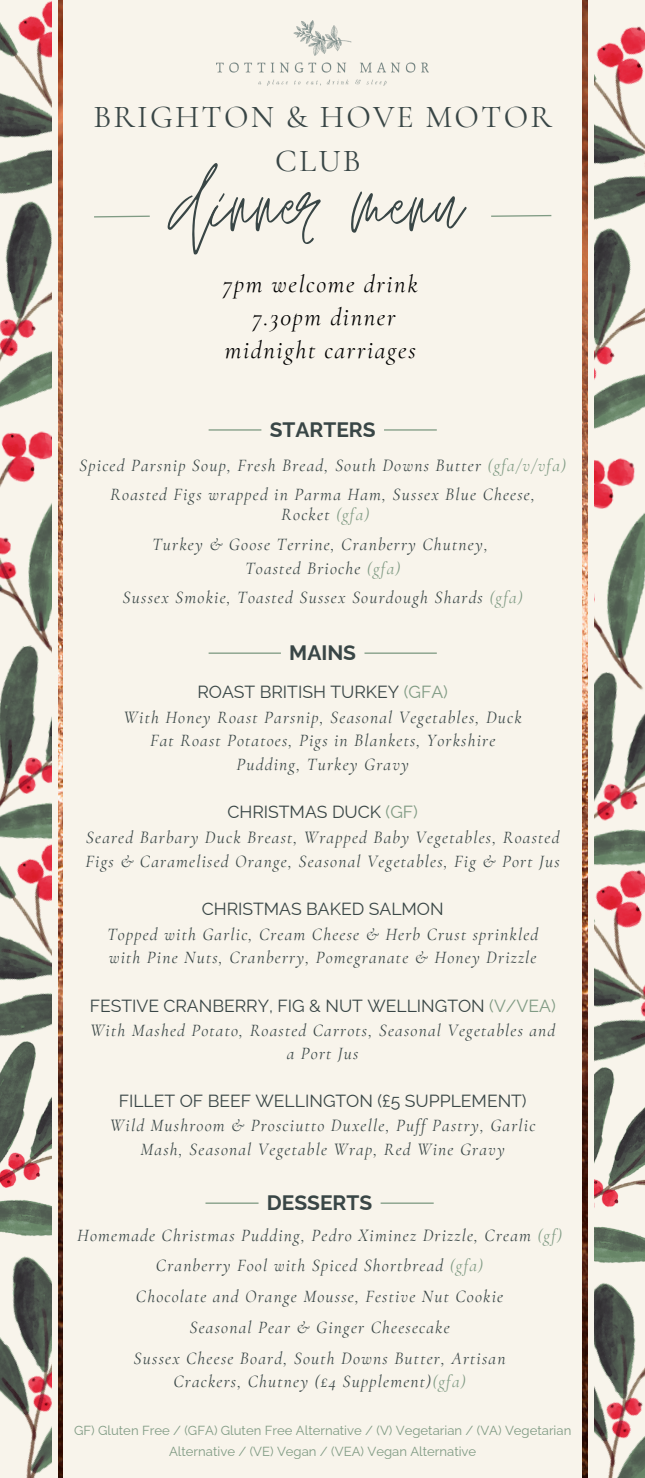
<style>
.page{position:relative;width:645px;height:1478px;background:#fff}
.page>*{position:absolute;margin:0;border:0;box-sizing:border-box;transform-origin:0 0}
.t1{font:126.35px "Jonathan";color:#394646}
.t2{font:32.02px/44.6px "Cormorant Garamond";letter-spacing:.07em;color:#394646;text-align:center}
.t3{font:italic 24.68px/33.2px "Cormorant Garamond";letter-spacing:.07em;color:#000;text-align:center}
.t4{font:700 20.82px "Raleway";color:#394646}
.t5{font:italic 17.5px/23.6px "Cormorant Garamond";letter-spacing:.07em;color:#394646;text-align:center}
.t6{font:17.5px "Raleway";color:#394646}
.t7{font:13.12px/20.8px "Raleway";color:#809b84;text-align:center}
.s1{color:#809b84}
</style>
<div class="page">
<img style="left:0;top:1245px;width:52px;height:233px">
<img style="left:0;top:1122px;width:52px;height:123px">
<img style="left:0;top:862px;width:52px;height:260px">
<img style="left:0;top:665px;width:52px;height:197px">
<img style="left:0;top:450px;width:52px;height:215px">
<img style="left:0;top:280px;width:52px;height:170px">
<img style="left:0;top:0;width:52px;height:280px">
<img style="left:593px;top:1271px;width:51px;height:207px">
<img style="left:593px;top:1148px;width:51px;height:123px">
<img style="left:593px;top:889px;width:51px;height:259px">
<img style="left:593px;top:692px;width:51px;height:197px">
<img style="left:593px;top:476px;width:51px;height:216px">
<img style="left:593px;top:306px;width:51px;height:170px">
<img style="left:593px;top:0;width:51px;height:306px">
<div style="left:52px;top:0;width:541px;height:1478px;background:#f8f4eb"></div>
<img style="left:58px;top:0;width:529px;height:1478px">
<div style="left:63px;top:0;width:518px;height:1478px;background:#f8f4eb"></div>
<img style="left:216px;top:20px;width:213px;height:66px">
<svg style="left:94px;top:215px;width:56px;height:3px"></svg>
<svg style="left:491px;top:215px;width:61px;height:2px"></svg>
<hr style="left:208px;top:429px;width:228px;height:2px;background:#809b84">
<svg style="left:261px;top:429px;width:123px;height:2px"></svg>
<hr style="left:208px;top:652px;width:228px;height:2px;background:#809b84">
<svg style="left:281px;top:652px;width:83px;height:2px"></svg>
<hr style="left:205px;top:1202px;width:228px;height:2px;background:#809b84">
<svg style="left:258px;top:1202px;width:122px;height:2px"></svg>
<h2 class="t2" style="left:93px;top:94px;width:459px">BRIGHTON &amp; HOVE MOTOR<br>CLUB</h2>
<h1 class="t1" style="left:175px;top:134px;width:289px">dinner menu</h1>
<h6 class="t3" style="left:223px;top:267px;width:196px">7pm welcome drink<br>7.30pm dinner midnight carriages</h6>
<h4 class="t4" style="left:270px;top:417px;width:107px">STARTERS</h4>
<h5 class="t5" style="left:79px;top:453px;width:488px">Spiced Parsnip Soup, Fresh Bread, South Downs Butter <span class="s1">(gfa/v/vfa)</span></h5>
<h6 class="t5" style="left:110px;top:484px;width:426px;line-height:19.6px">Roasted Figs wrapped in Parma Ham, Sussex Blue Cheese,<br>Rocket <span class="s1">(gfa)</span></h6>
<h5 class="t5" style="left:152px;top:532px;width:337px">Turkey &amp; Goose Terrine, Cranberry Chutney,<br>Toasted Brioche <span class="s1">(gfa)</span></h5>
<h6 class="t5" style="left:123px;top:586px;width:401px">Sussex Smokie, Toasted Sussex Sourdough Shards <span class="s1">(gfa)</span></h6>
<h5 class="t4" style="left:289px;top:640px;width:68px">MAINS</h5>
<h6 class="t6" style="left:197px;top:682px;width:252px">ROAST BRITISH TURKEY <span class="s1">(GFA)</span></h6>
<h5 class="t5" style="left:124px;top:705px;width:399px">With Honey Roast Parsnip, Seasonal Vegetables, Duck<br>Fat Roast Potatoes, Pigs in Blankets, Yorkshire<br>Pudding, Turkey Gravy</h5>
<h6 class="t6" style="left:227px;top:802px;width:192px">CHRISTMAS DUCK <span class="s1">(GF)</span></h6>
<h5 class="t5" style="left:86px;top:826px;width:475px;text-align:left">Seared Barbary Duck Breast, Wrapped Baby Vegetables, Roasted<br>Figs &amp; Caramelised Orange, Seasonal Vegetables, Fig &amp; Port Jus</h5>
<h6 class="t6" style="left:202px;top:898px;width:243px">CHRISTMAS BAKED SALMON</h6>
<h4 class="t5" style="left:107px;top:922px;width:432px;text-align:left">Topped with Garlic, Cream Cheese &amp; Herb Crust sprinkled with Pine Nuts, Cranberry, Pomegranate &amp; Honey Drizzle</h4>
<h6 class="t6" style="left:90px;top:995px;width:467px">FESTIVE CRANBERRY, FIG &amp; NUT WELLINGTON <span class="s1">(V/VEA)</span></h6>
<h6 class="t5" style="left:90px;top:1018px;width:466px">With Mashed Potato, Roasted Carrots, Seasonal Vegetables and a Port Jus</h6>
<h6 class="t6" style="left:119px;top:1090px;width:409px">FILLET OF BEEF WELLINGTON (£5 SUPPLEMENT)</h6>
<h6 class="t5" style="left:110px;top:1114px;width:427px">Wild Mushroom &amp; Prosciutto Duxelle, Puff Pastry, Garlic<br>Mash, Seasonal Vegetable Wrap, Red Wine Gravy</h6>
<h6 class="t4" style="left:267px;top:1190px;width:107px">DESSERTS</h6>
<p class="t5" style="left:77px;top:1224px;width:486px">Homemade Christmas Pudding, Pedro Ximinez Drizzle, Cream <span class="s1">(gf)</span></p>
<h4 class="t5" style="left:156px;top:1254px;width:328px">Cranberry Fool with Spiced Shortbread <span class="s1">(gfa)</span></h4>
<h6 class="t5" style="left:136px;top:1285px;width:369px">Chocolate and Orange Mousse, Festive Nut Cookie</h6>
<h6 class="t5" style="left:189px;top:1315px;width:262px">Seasonal Pear &amp; Ginger Cheesecake</h6>
<h6 class="t5" style="left:133px;top:1346px;width:373px">Sussex Cheese Board, South Downs Butter, Artisan<br>Crackers, Chutney (£4 Supplement)<span class="s1">(gfa)</span></h6>
<h3 class="t7" style="left:74px;top:1420px;width:498px">GF) Gluten Free / (GFA) Gluten Free Alternative / (V) Vegetarian / (VA) Vegetarian<br>Alternative / (VE) Vegan / (VEA) Vegan Alternative</h3>
</div>
